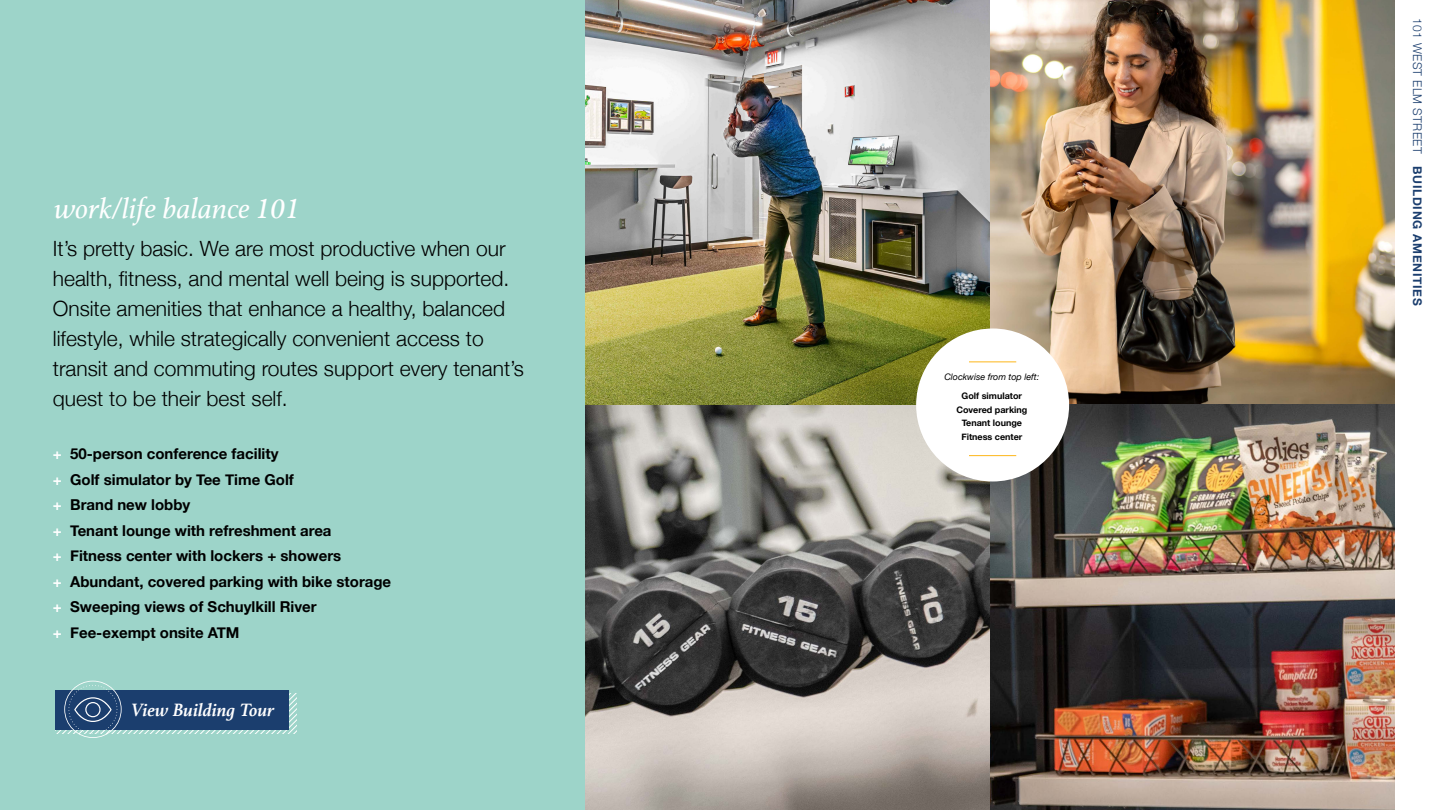
<style>
.page{position:relative;width:1440px;height:810px;background:#fff}
.page>*{position:absolute;margin:0;border:0;box-sizing:border-box;transform-origin:0 0}
.t1{font:italic 30px "Athelas";color:#fff}
.t2{font:300 21px/30px "Helvetica Neue";color:#000}
.t3{font:italic 700 18.75px "Athelas";color:#fff}
.t4{font:700 15px/25.5px "Helvetica Neue";color:#000}
.t5{font:700 12px "Helvetica Neue";letter-spacing:.06em;color:#1b3e6e}
.t6{font:700 9px/13.5px "Helvetica Neue";color:#000;text-align:center}
.t7{font:italic 9px "Helvetica Neue";color:#000}
.s1{color:#fff}
.s2{font-weight:300}
</style>
<div class="page">
<img style="left:585px;top:0;width:810px;height:810px">
<div style="left:0;top:0;width:585px;height:810px;background:#9dd4c9"></div>
<div style="left:916px;top:328px;width:153px;height:154px;background:#fff;border-radius:50%"></div>
<hr style="left:969px;top:362px;width:47px;height:1px;background:#fdb71a">
<hr style="left:969px;top:455px;width:47px;height:1px;background:#fdb71a">
<svg style="left:56px;top:681px;width:240px;height:57px"></svg>
<h1 class="t1" style="left:54px;top:184px;width:197px">work/life balance</h1>
<p class="t2" style="left:53px;top:232px;width:473px">It’s pretty basic. We are most productive when our health, fitness, and mental well being is supported.<br>Onsite amenities that enhance a healthy, balanced lifestyle, while strategically convenient access to transit and commuting routes support every tenant’s quest to be their best self.</p>
<p class="t4" style="left:53px;top:442px;width:340px"><span class="s1">+</span> 50-person conference facility<br><span class="s1">+</span> Golf simulator by Tee Time Golf<br><span class="s1">+</span> Brand new lobby<br><span class="s1">+</span> Tenant lounge with refreshment area<br><span class="s1">+</span> Fitness center with lockers + showers<br><span class="s1">+</span> Abundant, covered parking with bike storage <span class="s1">+</span> Sweeping views of Schuylkill River<br><span class="s1">+</span> Fee-exempt onsite ATM</p>
<p class="t3" style="left:132px;top:695px;width:145px">View Building Tour</p>
<p class="t7" style="left:944px;top:370px;width:96px">Clockwise from top left:</p>
<p class="t6" style="left:956px;top:389px;width:73px">Golf simulator<br>Covered parking<br>Tenant lounge<br>Fitness center</p>
<p class="t5" style="left:1427px;top:18px;width:289px;rotate:90deg"><span class="s2">101 WEST ELM STREET</span> BUILDING AMENITIES</p>
</div>
